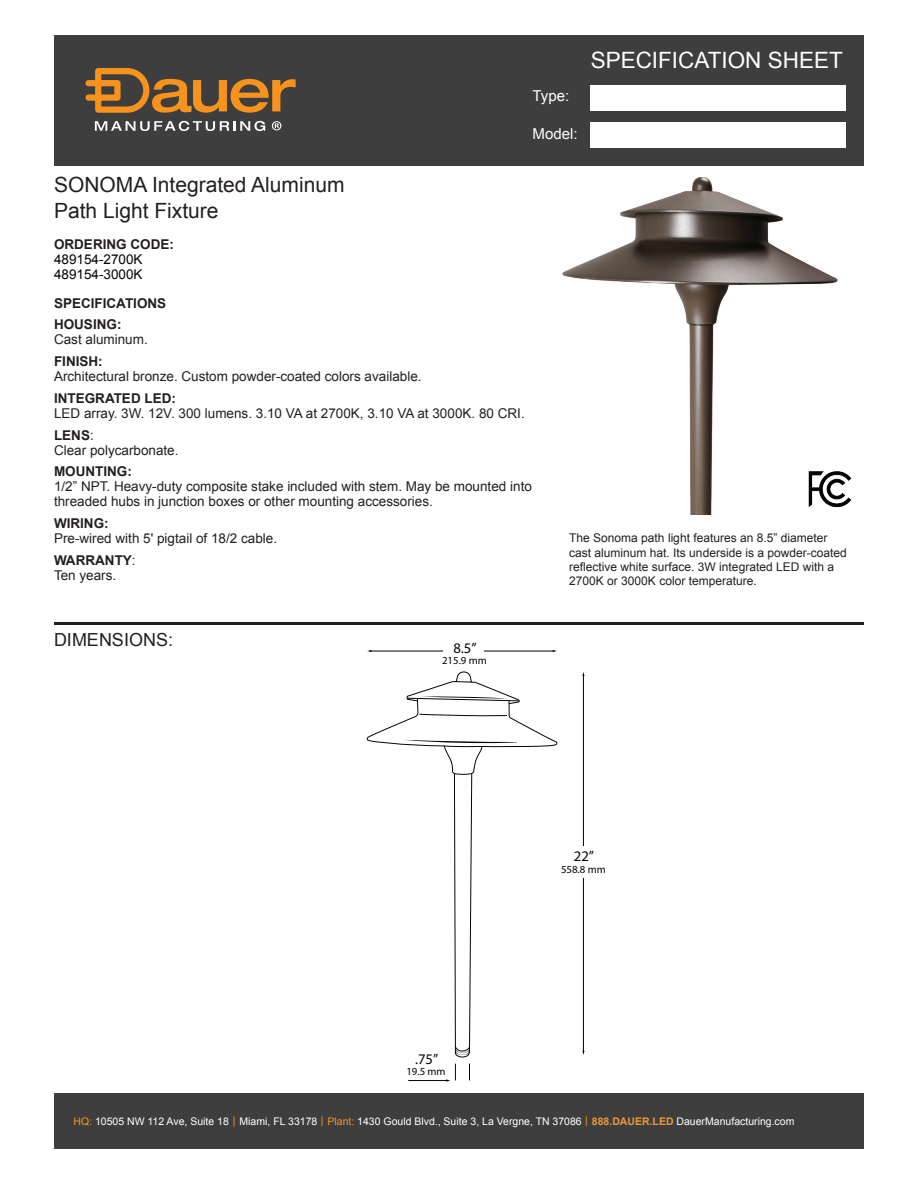
<style>
.page{position:relative;width:918px;height:1188px;background:#fff}
.page>*{position:absolute;margin:0;border:0;box-sizing:border-box;transform-origin:0 0}
.t1{font:22.5px "Arial";color:#fff}
.t2{font:21px/25.2px "Arial";color:#231f20}
.t3{font:18px "Arial";color:#231f20}
.t4{font:15px "Arial";color:#fff}
.t5{font:14.7px "Myriad Pro";color:#040503}
.t6{font:13.5px/21.8px "Arial";color:#231f20}
.t7{font:700 13.5px/21.8px "Arial";color:#231f20}
.t8{font:13.5px/15px "Arial";color:#040503}
.t9{font:12px/14.4px "Arial";color:#231f20}
.t10{font:10.8px "Myriad Pro";color:#040503}
.t11{font:10.5px "Arial";color:#fff}
.s1{font-weight:700}
.s2{color:#f7931d}
.s3{font-weight:700;color:#ec993c}
</style>
<div class="page">
<hr style="left:54px;top:622px;width:810px;height:3px;background:#231f20">
<div style="left:54px;top:35px;width:810px;height:131px;background:#3e3e3f"></div>
<div style="left:590px;top:85px;width:256px;height:25px;background:#fff"></div>
<div style="left:590px;top:123px;width:256px;height:25px;background:#fff"></div>
<img style="left:562px;top:177px;width:290px;height:337px">
<svg style="left:366px;top:671px;width:192px;height:410px"></svg>
<svg style="left:454px;top:773px;width:19px;height:2px"></svg>
<svg style="left:419px;top:713px;width:89px;height:4px"></svg>
<svg style="left:456px;top:681px;width:16px;height:2px"></svg>
<svg style="left:403px;top:740px;width:114px;height:7px"></svg>
<svg style="left:406px;top:696px;width:114px;height:8px"></svg>
<svg style="left:455px;top:1046px;width:15px;height:9px"></svg>
<hr style="left:583px;top:675px;width:1px;height:377px;background:#040503">
<hr style="left:371px;top:651px;width:182px;height:1px;background:#040503">
<hr style="left:408px;top:1080px;width:39px;height:1px;background:#040503">
<svg style="left:446px;top:1064px;width:10px;height:18px"></svg>
<svg style="left:469px;top:1064px;width:1px;height:16px"></svg>
<div style="left:443px;top:640px;width:41px;height:23px;background:#fff"></div>
<div style="left:563px;top:846px;width:41px;height:32px;background:#fff"></div>
<svg style="left:95px;top:121px;width:170px;height:10px"></svg>
<svg style="left:272px;top:121px;width:9px;height:9px"></svg>
<svg style="left:85px;top:68px;width:211px;height:45px"></svg>
<div style="left:54px;top:1094px;width:810px;height:55px;background:#3e3e3f"></div>
<h2 class="t2" style="left:54px;top:173px;width:292px">SONOMA Integrated Aluminum<br>Path Light Fixture</h2>
<p class="t4" style="left:533px;top:86px;width:38px">Type:</p>
<h1 class="t1" style="left:591px;top:45px;width:254px">SPECIFICATION SHEET</h1>
<p class="t7" style="left:54px;top:234px;width:122px">ORDERING CODE:</p>
<p class="t8" style="left:54px;top:252px;width:90px">489154-2700K<br>489154-3000K</p>
<p class="t7" style="left:54px;top:293px;width:114px">SPECIFICATIONS<br>HOUSING:</p>
<p class="t6" style="left:54px;top:329px;width:95px">Cast aluminum.</p>
<p class="t7" style="left:54px;top:351px;width:50px">FINISH:</p>
<p class="t6" style="left:54px;top:366px;width:369px">Architectural bronze. Custom powder-coated colors available.</p>
<p class="t7" style="left:54px;top:388px;width:123px">INTEGRATED LED:</p>
<p class="t6" style="left:54px;top:402px;width:472px">LED array. 3W. 12V. 300 lumens. 3.10 VA at 2700K, 3.10 VA at 3000K. 80 CRI.<br><span class="s1">LENS</span>:</p>
<p class="t6" style="left:54px;top:439px;width:126px">Clear polycarbonate.</p>
<p class="t7" style="left:54px;top:461px;width:79px">MOUNTING:</p>
<p class="t6" style="left:54px;top:479px;width:479px;line-height:15px">1/2” NPT. Heavy-duty composite stake included with stem. May be mounted into threaded hubs in junction boxes or other mounting accessories.</p>
<p class="t7" style="left:54px;top:513px;width:56px">WIRING:</p>
<p class="t6" style="left:54px;top:528px;width:225px">Pre-wired with 5' pigtail of 18/2 cable.<br><span class="s1">WARRANTY</span>:</p>
<p class="t6" style="left:54px;top:564px;width:64px">Ten years.</p>
<h3 class="t3" style="left:54px;top:628px;width:121px">DIMENSIONS:</h3>
<p class="t5" style="left:453px;top:639px;width:25px">8.5”</p>
<p class="t10" style="left:442px;top:654px;width:46px">215.9 mm</p>
<p class="t9" style="left:569px;top:531px;width:279px">The Sonoma path light features an 8.5” diameter cast aluminum hat. Its underside is a powder-coated reflective white surface. 3W integrated LED with a 2700K or 3000K color temperature.</p>
<p class="t5" style="left:415px;top:1050px;width:25px">.75”</p>
<p class="t10" style="left:406px;top:1065px;width:41px">19.5 mm</p>
<p class="t5" style="left:574px;top:847px;width:22px">22”</p>
<p class="t10" style="left:561px;top:862px;width:46px">558.8 mm</p>
<p class="t11" style="left:73px;top:1115px;width:723px"><span class="s2">HQ:</span> 10505 NW 112 Ave, Suite 18 <span class="s2">|</span> Miami, FL 33178 <span class="s2">| Plant:</span> 1430 Gould Blvd., Suite 3, La Vergne, TN 37086 <span class="s2">|</span> <span class="s3">888.DAUER.LED</span> DauerManufacturing.com</p>
</div>
